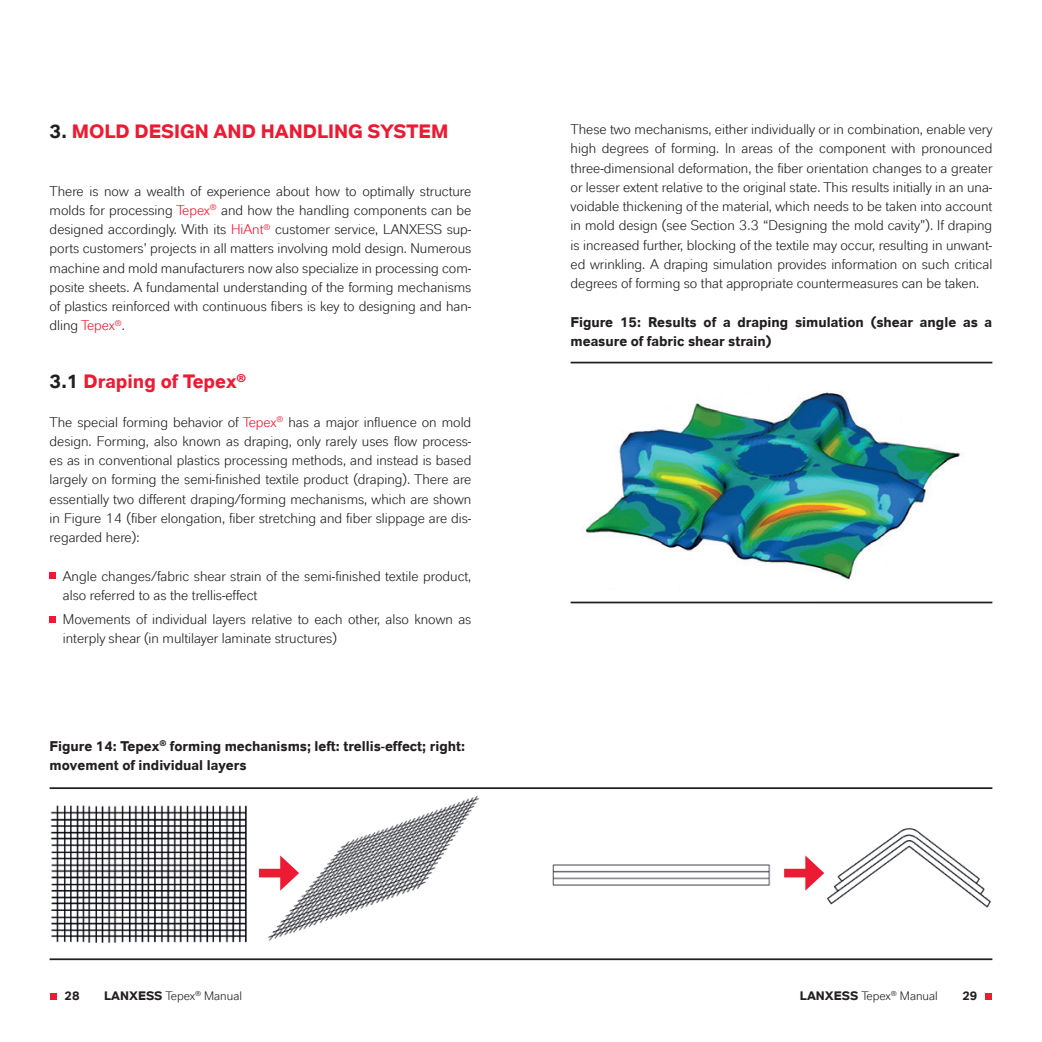
<style>
.page{position:relative;width:1042px;height:1042px;background:#fff}
.page>*{position:absolute;margin:0;border:0;box-sizing:border-box;transform-origin:0 0}
.t1{font:700 19.25px "Lanxess";color:#ed1a33}
.t2{font:14px/19.2px "Lanxess";color:#231f20;text-align:justify}
.t3{font:700 14px/19.2px "Lanxess";color:#231f20}
.t4{font:12.25px "Lanxess";color:#231f20}
.t5{font:700 12.25px "Lanxess";color:#231f20}
.t6{font:7.17px "Lanxess";color:#231f20}
.s1{color:#231f20}
.s2{color:#ed1a33}
.s3{font-weight:700}
.s4{font-weight:400}
</style>
<div class="page">
<div style="left:985px;top:993px;width:7px;height:7px;background:#ed1a33"></div>
<div style="left:50px;top:993px;width:7px;height:7px;background:#ed1a33"></div>
<svg style="left:50px;top:573px;width:6px;height:6px"></svg>
<svg style="left:50px;top:616px;width:6px;height:6px"></svg>
<img style="left:49px;top:805px;width:217px;height:156px">
<img style="left:258px;top:795px;width:222px;height:151px">
<img style="left:552px;top:864px;width:219px;height:22px">
<img style="left:803px;top:828px;width:188px;height:80px">
<div style="left:259px;top:869px;width:28px;height:8px;background:#ed1a33"></div>
<svg style="left:280px;top:855px;width:19px;height:35px"></svg>
<div style="left:784px;top:869px;width:28px;height:8px;background:#ed1a33"></div>
<svg style="left:805px;top:855px;width:19px;height:35px"></svg>
<hr style="left:50px;top:787px;width:942px;height:2px;background:#231f20">
<hr style="left:50px;top:958px;width:942px;height:2px;background:#231f20">
<hr style="left:570px;top:362px;width:422px;height:1px;background:#231f20">
<img style="left:581px;top:392px;width:390px;height:212px">
<hr style="left:570px;top:601px;width:422px;height:2px;background:#231f20">
<h1 class="t1" style="left:50px;top:120px;width:400px"><span class="s1">3.</span> MOLD DESIGN AND HANDLING SYSTEM</h1>
<p class="t2" style="left:50px;top:181px;width:423px">There is now a wealth of experience about how to optimally structure molds for processing <span class="s2">Tepex</span><sup>®</sup> and how the handling components can be designed accordingly. With its <span class="s2">HiAnt</span><sup>®</sup> customer service, LANXESS sup&shy;ports customers’ projects in all matters involving mold design. Numerous machine and mold manufacturers now also specialize in processing com&shy;posite sheets. A fundamental understanding of the forming mechanisms of plastics reinforced with continuous fibers is key to designing and han&shy;dling <span class="s2">Tepex</span><sup>®</sup>.</p>
<h1 class="t1" style="left:50px;top:370px;width:198px"><span class="s1">3.1</span> Draping of Tepex<sup>®</sup></h1>
<p class="t2" style="left:50px;top:412px;width:423px">The special forming behavior of <span class="s2">Tepex</span><sup>®</sup> has a major influence on mold design. Forming, also known as draping, only rarely uses flow process&shy;es as in conventional plastics processing methods, and instead is based largely on forming the semi-finished textile product (draping). There are essentially two different draping/forming mechanisms, which are shown in Figure 14 (fiber elongation, fiber stretching and fiber slippage are dis&shy;regarded here):</p>
<p class="t2" style="left:63px;top:566px;width:410px">Angle changes/fabric shear strain of the semi-finished textile product, also referred to as the trellis-effect</p>
<p class="t2" style="left:63px;top:610px;width:410px">Movements of individual layers relative to each other, also known as interply shear (in multilayer laminate structures)</p>
<p class="t3" style="left:50px;top:736px;width:417px">Figure 14: Tepex<sup>®</sup> forming mechanisms; left: trellis-effect; right: movement of individual layers</p>
<p class="t2" style="left:570px;top:119px;width:424px">These two mechanisms, either individually or in combination, enable very high degrees of forming. In areas of the component with pronounced three-dimensional deformation, the fiber orientation changes to a greater or lesser extent relative to the original state. This results initially in an una&shy;voidable thickening of the material, which needs to be taken into account in mold design (see Section 3.3 “Designing the mold cavity”). If draping is increased further, blocking of the textile may occur, resulting in unwant&shy;ed wrinkling. A draping simulation provides information on such critical degrees of forming so that appropriate countermeasures can be taken.</p>
<p class="t3" style="left:570px;top:312px;width:423px">Figure 15: Results of a draping simulation (shear angle as a measure of fabric shear strain)</p>
<p class="t5" style="left:64px;top:988px;width:17px">28</p>
<p class="t4" style="left:104px;top:988px;width:139px"><span class="s3">LANXESS</span> Tepex<sup>®</sup> Manual</p>
<p class="t4" style="left:900px;top:988px;width:39px">Manual</p>
<p class="t6" style="left:891px;top:989px;width:8px">®</p>
<p class="t5" style="left:800px;top:988px;width:92px">LANXESS <span class="s4">Tepex</span></p>
<p class="t5" style="left:962px;top:988px;width:17px">29</p>
</div>
